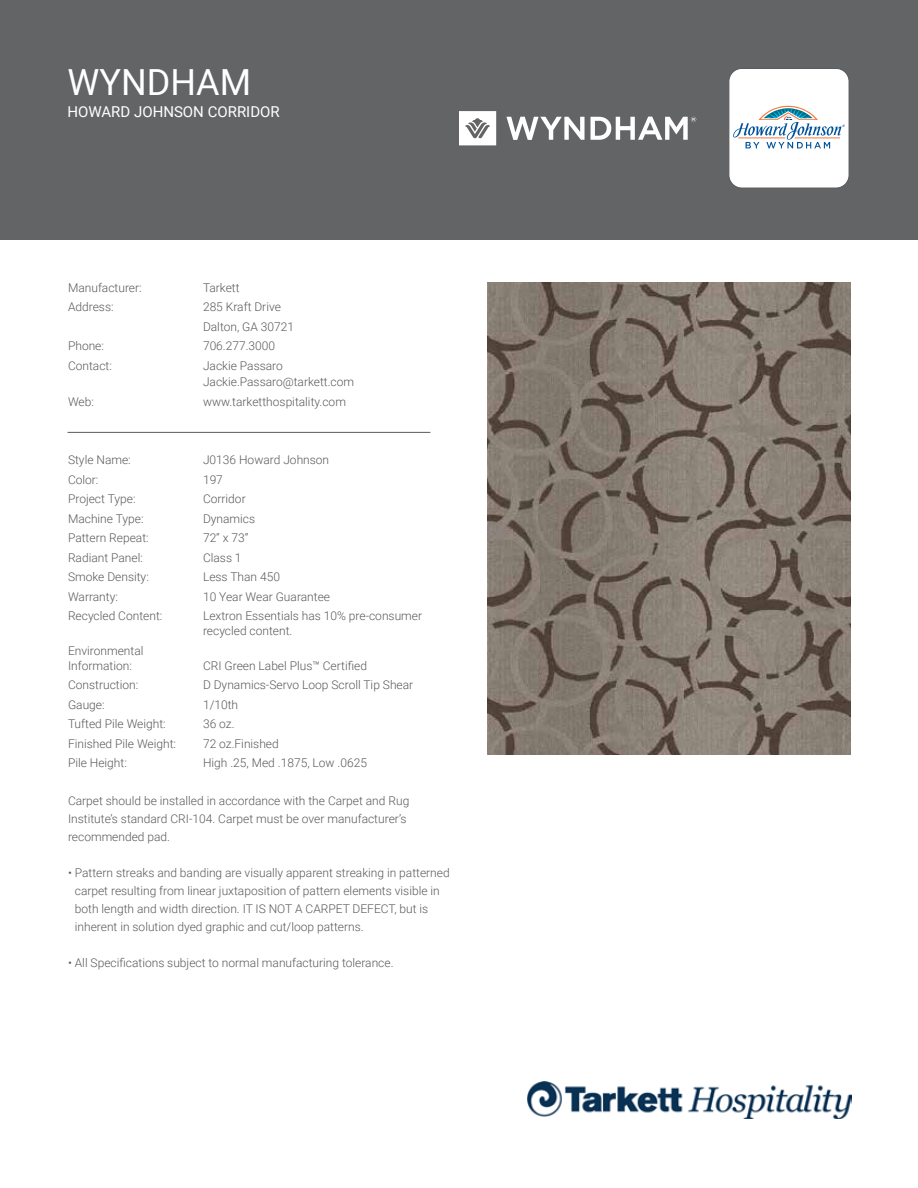
<style>
.page{position:relative;width:918px;height:1188px;background:#fff}
.page>*{position:absolute;margin:0;border:0;box-sizing:border-box;transform-origin:0 0}
.t1{font:36px "Roboto";color:#fff}
.t2{font:15px "Roboto";color:#fff}
.t3{font:300 12px/18px "Roboto";color:#58595b}
</style>
<div class="page">
<img style="left:487px;top:283px;width:363px;height:471px">
<hr style="left:68px;top:432px;width:362px;height:1px;background:#58595b">
<img style="left:527px;top:1081px;width:324px;height:37px">
<div style="left:0;top:0;width:918px;height:240px;background:#636466"></div>
<svg style="left:506px;top:117px;width:79px;height:23px"></svg>
<svg style="left:591px;top:117px;width:105px;height:23px"></svg>
<svg style="left:459px;top:111px;width:37px;height:34px"></svg>
<div style="left:729px;top:68px;width:120px;height:120px;background:#fff;border-radius:13px"></div>
<div style="left:729px;top:68px;width:120px;height:120px;border:1px solid #58595b;border-radius:13px"></div>
<svg style="left:733px;top:105px;width:112px;height:43px"></svg>
<h1 class="t1" style="left:68px;top:56px;width:185px">WYNDHAM</h1>
<p class="t2" style="left:68px;top:101px;width:214px">HOWARD JOHNSON CORRIDOR</p>
<p class="t3" style="left:68px;top:278px;width:75px">Manufacturer:</p>
<p class="t3" style="left:203px;top:278px;width:38px">Tarkett</p>
<p class="t3" style="left:68px;top:297px;width:47px">Address:</p>
<p class="t3" style="left:203px;top:297px;width:93px;line-height:19.5px">285 Kraft Drive<br>Dalton, GA 30721</p>
<p class="t3" style="left:68px;top:336px;width:38px">Phone:</p>
<p class="t3" style="left:203px;top:336px;width:74px">706.277.3000</p>
<p class="t3" style="left:68px;top:356px;width:45px">Contact:</p>
<p class="t3" style="left:203px;top:357px;width:153px;line-height:16.5px">Jackie Passaro<br>Jackie.Passaro@tarkett.com</p>
<p class="t3" style="left:68px;top:392px;width:27px">Web:</p>
<p class="t3" style="left:203px;top:392px;width:144px">www.tarketthospitality.com</p>
<p class="t3" style="left:68px;top:450px;width:64px">Style Name:</p>
<p class="t3" style="left:203px;top:450px;width:128px">J0136 Howard Johnson</p>
<p class="t3" style="left:68px;top:470px;width:32px">Color:</p>
<p class="t3" style="left:203px;top:470px;width:21px">197</p>
<p class="t3" style="left:68px;top:489px;width:69px">Project Type:</p>
<p class="t3" style="left:203px;top:489px;width:44px">Corridor</p>
<p class="t3" style="left:68px;top:509px;width:77px">Machine Type:</p>
<p class="t3" style="left:203px;top:509px;width:54px">Dynamics</p>
<p class="t3" style="left:68px;top:528px;width:82px">Pattern Repeat:</p>
<p class="t3" style="left:203px;top:528px;width:47px">72” x 73”</p>
<p class="t3" style="left:68px;top:548px;width:76px">Radiant Panel:</p>
<p class="t3" style="left:203px;top:548px;width:40px">Class 1</p>
<p class="t3" style="left:68px;top:567px;width:82px">Smoke Density:</p>
<p class="t3" style="left:203px;top:567px;width:78px">Less Than 450</p>
<p class="t3" style="left:68px;top:587px;width:51px">Warranty:</p>
<p class="t3" style="left:203px;top:587px;width:129px">10 Year Wear Guarantee</p>
<p class="t3" style="left:68px;top:606px;width:96px">Recycled Content:</p>
<p class="t3" style="left:203px;top:608px;width:221px;line-height:15px">Lextron Essentials has 10% pre-consumer recycled content.</p>
<p class="t3" style="left:68px;top:642px;width:77px;line-height:15px">Environmental<br>Information:</p>
<p class="t3" style="left:203px;top:656px;width:166px">CRI Green Label Plus™ Certified</p>
<p class="t3" style="left:68px;top:675px;width:72px">Construction:</p>
<p class="t3" style="left:203px;top:675px;width:212px">D Dynamics-Servo Loop Scroll Tip Shear</p>
<p class="t3" style="left:68px;top:695px;width:38px">Gauge:</p>
<p class="t3" style="left:203px;top:695px;width:37px">1/10th</p>
<p class="t3" style="left:68px;top:714px;width:99px">Tufted Pile Weight:</p>
<p class="t3" style="left:203px;top:714px;width:33px">36 oz.</p>
<p class="t3" style="left:68px;top:734px;width:110px">Finished Pile Weight:</p>
<p class="t3" style="left:203px;top:734px;width:77px">72 oz.Finished</p>
<p class="t3" style="left:68px;top:753px;width:60px">Pile Height:</p>
<p class="t3" style="left:203px;top:753px;width:166px">High .25, Med .1875, Low .0625</p>
<p class="t3" style="left:68px;top:791px;width:343px">Carpet should be installed in accordance with the Carpet and Rug<br>Institute’s standard CRI-104. Carpet must be over manufacturer’s recommended pad.</p>
<p class="t3" style="left:75px;top:863px;width:376px;text-indent:-7px">• Pattern streaks and banding are visually apparent streaking in patterned carpet resulting from linear juxtaposition of pattern elements visible in both length and width direction. IT IS NOT A CARPET DEFECT, but is inherent in solution dyed graphic and cut/loop patterns.</p>
<p class="t3" style="left:68px;top:953px;width:327px">• All Specifications subject to normal manufacturing tolerance.</p>
</div>
